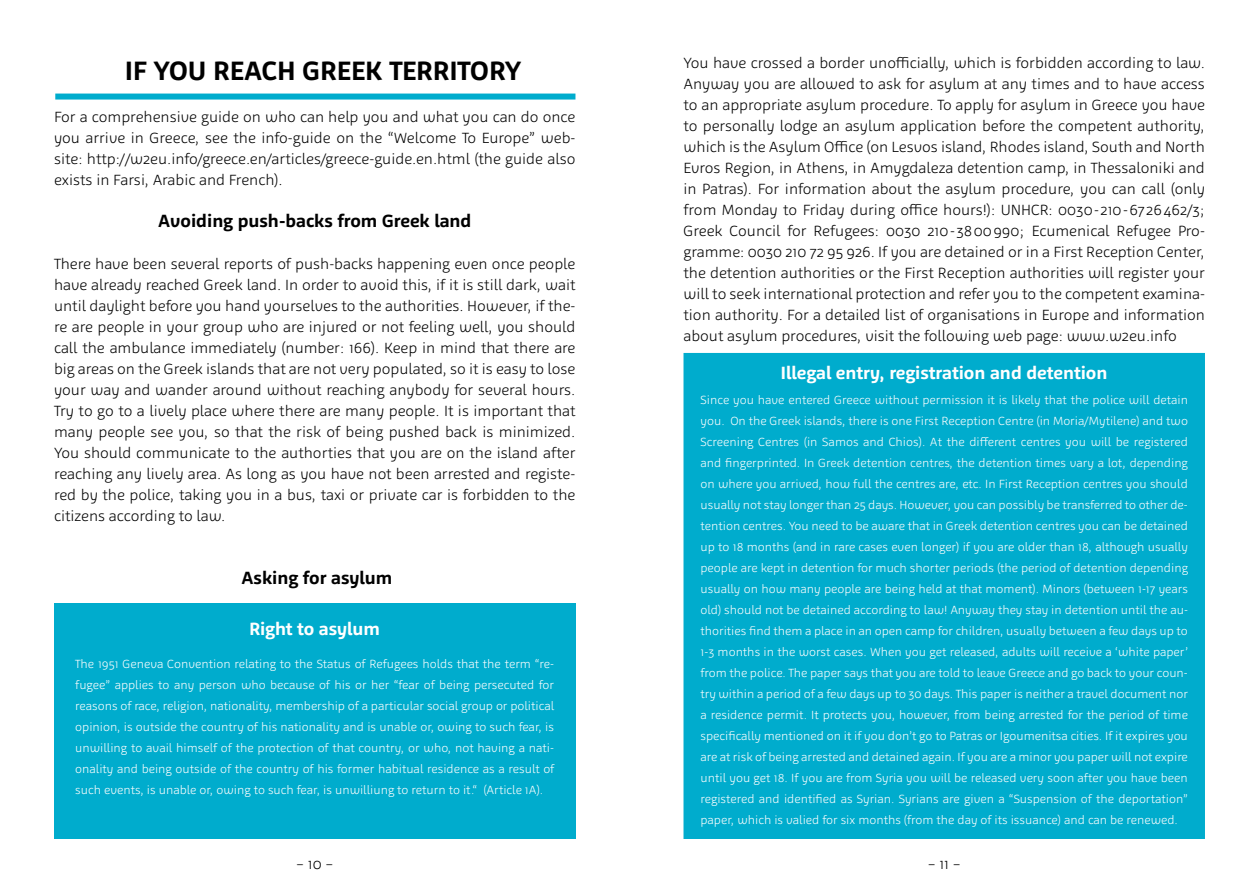
<style>
.page{position:relative;width:1259px;height:893px;background:#fff}
.page>*{position:absolute;margin:0;border:0;box-sizing:border-box;transform-origin:0 0}
.t1{font:700 27px "Agile";color:#000}
.t2{font:700 18px "Agile";color:#fff}
.t3{font:700 18px "Agile";color:#000}
.t4{font:300 15px/21px "Agile";color:#000;text-align:justify}
.t5{font:300 12px/21px "Agile";color:#fff;text-align:justify}
</style>
<div class="page">
<div style="left:683px;top:353px;width:522px;height:486px;background:#00accd"></div>
<div style="left:54px;top:604px;width:521px;height:235px;background:#00accd"></div>
<div style="left:55px;top:94px;width:520px;height:6px;background:#00accd"></div>
<h1 class="t1" style="left:125px;top:54px;width:47px">If you</h1>
<h1 class="t1" style="left:213px;top:54px;width:17px">reach</h1>
<h1 class="t1" style="left:302px;top:54px;width:116px">Greek Territory</h1>
<p class="t4" style="left:54px;top:106px;width:523px">For a comprehensive guide on who can help you and what you can do once you arrive in Greece, see the info-guide on the “Welcome To Europe” web&shy;site: http://w2eu.info/greece.en/articles/greece-guide.en.html (the guide also exists in Farsi, Arabic and French).</p>
<h2 class="t3" style="left:158px;top:210px;width:315px">Avoiding push-backs from Greek land</h2>
<p class="t4" style="left:54px;top:253px;width:523px">There have been several reports of push-backs happening even once people have already reached Greek land. In order to avoid this, if it is still dark, wait until daylight before you hand yourselves to the authorities. However, if the&shy;re are people in your group who are injured or not feeling well, you should call the ambulance immediately (number: 166). Keep in mind that there are big areas on the Greek islands that are not very populated, so it is easy to lose your way and wander around without reaching anybody for several hours.<br>Try to go to a lively place where there are many people. It is important that many people see you, so that the risk of being pushed back is minimized.<br>You should communicate to the authorties that you are on the island after reaching any lively area. As long as you have not been arrested and registe&shy;red by the police, taking you in a bus, taxi or private car is forbidden to the citizens according to law.</p>
<h2 class="t3" style="left:242px;top:567px;width:152px">Asking for asylum</h2>
<h2 class="t2" style="left:249px;top:618px;width:132px">Right to asylum</h2>
<p class="t5" style="left:75px;top:653px;width:480px">The 1951 Geneva Convention relating to the Status of Refugees holds that the term “re&shy;fugee” applies to any person who because of his or her “fear of being persecuted for reasons of race, religion, nationality, membership of a particular social group or political opinion, is outside the country of his nationality and is unable or, owing to such fear, is unwilling to avail himself of the protection of that country, or who, not having a nati&shy;onality and being outside of the country of his former habitual residence as a result of such events, is unable or, owing to such fear, is unwilliung to return to it.“ (Article 1A).</p>
<p class="t4" style="left:683px;top:53px;width:523px">You have crossed a border unofficially, which is forbidden according to law.<br>Anyway you are allowed to ask for asylum at any times and to have access to an appropriate asylum procedure. To apply for asylum in Greece you have to personally lodge an asylum application before the competent authority, which is the Asylum Office (on Lesvos island, Rhodes island, South and North Evros Region, in Athens, in Amygdaleza detention camp, in Thessaloniki and in Patras). For information about the asylum procedure, you can call (only from Monday to Friday during office hours!): UNHCR: 0030 - 210 - 67 26 462/3; Greek Council for Refugees: 0030 210 - 38 00 990; Ecumenical Refugee Pro&shy;gramme: 0030 210 72 95 926. If you are detained or in a First Reception Center, the detention authorities or the First Reception authorities will register your will to seek international protection and refer you to the competent examina&shy;tion authority. For a detailed list of organisations in Europe and information about asylum procedures, visit the following web page: www.w2eu.info</p>
<h2 class="t2" style="left:781px;top:362px;width:328px">Illegal entry, registration and detention</h2>
<p class="t5" style="left:700px;top:390px;width:489px">Since you have entered Greece without permission it is likely that the police will detain you. On the Greek islands, there is one First Reception Centre (in Moria/Mytilene) and two Screening Centres (in Samos and Chios). At the different centres you will be registered and fingerprinted. In Greek detention centres, the detention times vary a lot, depending on where you arrived, how full the centres are, etc. In First Reception centres you should usually not stay longer than 25 days. However, you can possibly be transferred to other de&shy;tention centres. You need to be aware that in Greek detention centres you can be detained up to 18 months (and in rare cases even longer) if you are older than 18, although usually people are kept in detention for much shorter periods (the period of detention depending usually on how many people are being held at that moment). Minors (between 1-17 years old) should not be detained according to law! Anyway they stay in detention until the au&shy;thorities find them a place in an open camp for children, usually between a few days up to 1-3 months in the worst cases. When you get released, adults will receive a ‘white paper’ from the police. The paper says that you are told to leave Greece and go back to your coun&shy;try within a period of a few days up to 30 days. This paper is neither a travel document nor a residence permit. It protects you, however, from being arrested for the period of time specifically mentioned on it if you don’t go to Patras or Igoumenitsa cities. If it expires you are at risk of being arrested and detained again. If you are a minor you paper will not expire until you get 18. If you are from Syria you will be released very soon after you have been registered and identified as Syrian. Syrians are given a “Suspension of the deportation” paper, which is valied for six months (from the day of its issuance) and can be renewed.</p>
<p class="t4" style="left:296px;top:853px;width:39px">– 10 –</p>
<p class="t4" style="left:927px;top:853px;width:35px">– 11 –</p>
</div>
